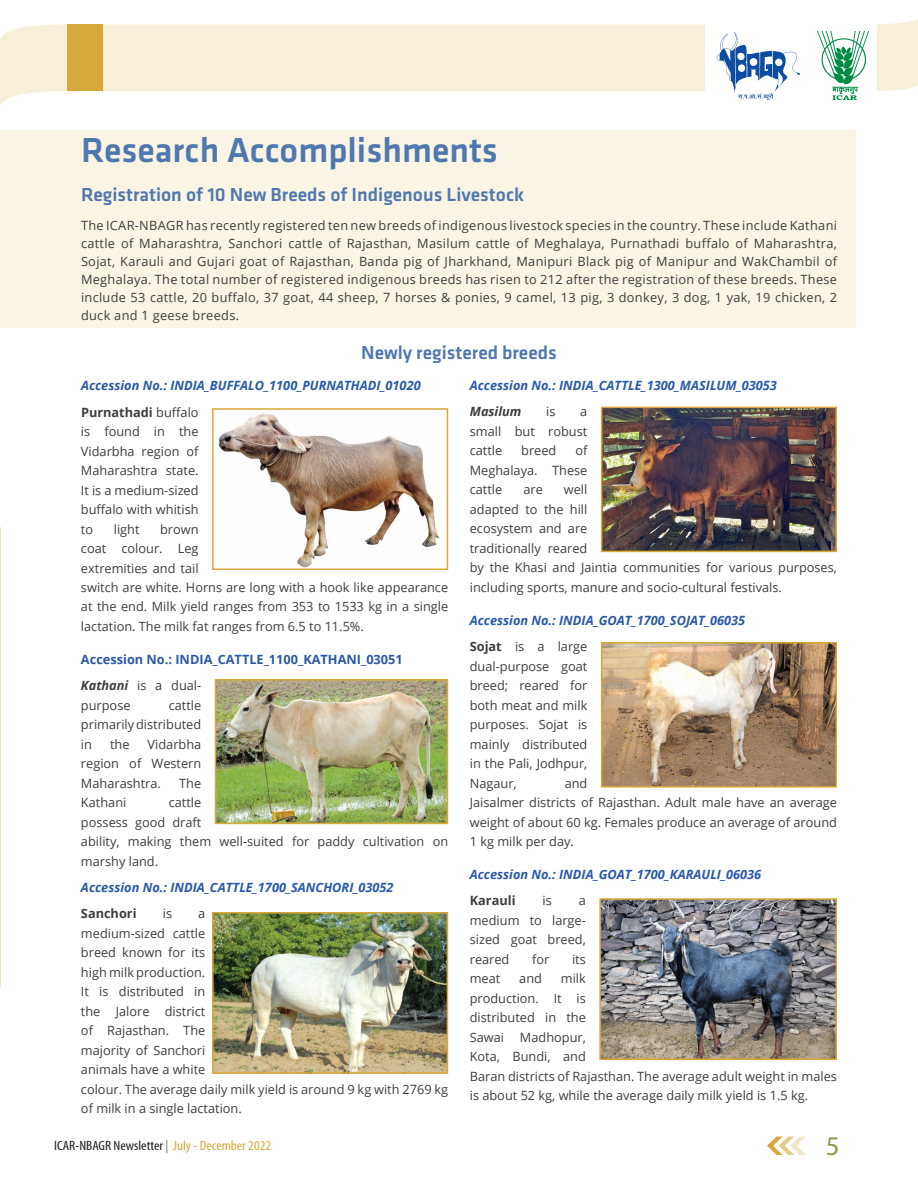
<style>
.page{position:relative;width:918px;height:1188px;background:#fff}
.page>*{position:absolute;margin:0;border:0;box-sizing:border-box;transform-origin:0 0}
.t1{font:500 36px "Klavika";color:#5078af}
.t2{font:27px "Myriad Pro";color:#91994b}
.t3{font:500 19.5px "Klavika";color:#5078af}
.t4{font:condensed 13.5px "Myriad Pro";color:#231f20;scale:1.1 1}
.t5{font:12.75px/19.5px "Open Sans";color:#3e3e3f;text-align:justify}
.t6{font:italic 700 12.75px/26.2px "Open Sans";color:#2959a8}
.t7{font:700 12.75px/26.2px "Open Sans";color:#2959a8}
.t8{font:700 12.75px "Open Sans";color:#3e3e3f}
.t9{font:italic 700 12.75px "Open Sans";color:#3e3e3f}
.s1{font-style:normal;color:#3e3e3f}
.s2{font-weight:400;font-style:normal;color:#3e3e3f}
.s3{font-style:italic;color:#3e3e3f}
.s4{font-weight:400;color:#3e3e3f}
.s5{color:#808285}
.s6{color:#d7a83c}
</style>
<div class="page">
<svg style="left:0;top:19px;width:918px;height:87px;fill:#f8efda"></svg>
<div style="left:705px;top:14px;width:172px;height:89px;background:#fff"></div>
<div style="left:68px;top:24px;width:35px;height:67px;background:#d7a83c"></div>
<img style="left:818px;top:31px;width:51px;height:69px">
<svg style="left:767px;top:1137px;width:39px;height:18px"></svg>
<img style="left:716px;top:32px;width:84px;height:61px">
<svg style="left:738px;top:93px;width:35px;height:7px"></svg>
<div style="left:0;top:130px;width:856px;height:198px;background:#faf4e4"></div>
<hr style="left:0;top:527px;width:1px;height:460px;background:#f3e6c5">
<img style="left:218px;top:413px;width:221px;height:154px">
<div style="left:212px;top:408px;width:236px;height:162px;border:2px solid #d7a83c"></div>
<img style="left:604px;top:645px;width:230px;height:140px">
<div style="left:601px;top:642px;width:236px;height:146px;border:2px solid #d7a83c"></div>
<img style="left:604px;top:410px;width:230px;height:139px">
<div style="left:601px;top:407px;width:236px;height:145px;border:2px solid #d7a83c"></div>
<img style="left:602px;top:901px;width:232px;height:156px">
<div style="left:599px;top:898px;width:238px;height:162px;border:2px solid #d7a83c"></div>
<img style="left:218px;top:682px;width:227px;height:139px">
<div style="left:215px;top:679px;width:233px;height:145px;border:2px solid #d7a83c"></div>
<img style="left:215px;top:915px;width:230px;height:156px">
<div style="left:212px;top:912px;width:236px;height:162px;border:2px solid #d7a83c"></div>
<h1 class="t1" style="left:81px;top:130px;width:418px">Research Accomplishments</h1>
<h3 class="t3" style="left:81px;top:184px;width:445px">Registration of 10 New Breeds of Indigenous Livestock</h3>
<p class="t5" style="left:81px;top:216px;width:758px;line-height:18px">The ICAR-NBAGR has recently registered ten new breeds of indigenous livestock species in the country. These include Kathani cattle of Maharashtra, Sanchori cattle of Rajasthan, Masilum cattle of Meghalaya, Purnathadi buffalo of Maharashtra, Sojat, Karauli and Gujari goat of Rajasthan, Banda pig of Jharkhand, Manipuri Black pig of Manipur and WakChambil of Meghalaya. The total number of registered indigenous breeds has risen to 212 after the registration of these breeds. These include 53 cattle, 20 buffalo, 37 goat, 44 sheep, 7 horses &amp; ponies, 9 camel, 13 pig, 3 donkey, 3 dog, 1 yak, 19 chicken, 2 duck and 1 geese breeds.</p>
<h3 class="t3" style="left:361px;top:342px;width:197px">Newly registered breeds</h3>
<p class="t6" style="left:81px;top:372px;width:341px">Accession No.: INDIA_BUFFALO_1100_PURNATHADI_01020<br><span class="s1">Purnathadi</span> <span class="s2">buffalo</span></p>
<p class="t5" style="left:81px;top:421px;width:119px">is found in the Vidarbha region of Maharashtra state.<br>It is a medium-sized buffalo with whitish to</p>
<p class="t6" style="left:470px;top:372px;width:309px">Accession No.: INDIA_CATTLE_1300_MASILUM_03053</p>
<p class="t9" style="left:470px;top:403px;width:53px">Masilum</p>
<p class="t5" style="left:546px;top:402px;width:11px">is</p>
<p class="t5" style="left:470px;top:402px;width:119px;text-indent:111px">a small but robust cattle</p>
<p class="t5" style="left:470px;top:441px;width:119px;text-indent:106px">of Meghalaya. These cattle</p>
<p class="t5" style="left:521px;top:441px;width:37px">breed</p>
<p class="t5" style="left:470px;top:480px;width:369px;text-align:left;text-indent:94px">well<br>adapted to the hill<br>ecosystem and are<br>traditionally reared<br>by the Khasi and Jaintia communities for various purposes, including sports, manure and socio-cultural festivals.</p>
<p class="t6" style="left:470px;top:607px;width:277px">Accession No.: INDIA_GOAT_1700_SOJAT_06035<br><span class="s1">Sojat</span> <span class="s2">is a large</span></p>
<p class="t5" style="left:470px;top:656px;width:119px">dual-purpose goat breed; reared for both meat and milk purposes. Sojat is mainly distributed in the Pali, Jodhpur, Nagaur,</p>
<p class="t5" style="left:523px;top:480px;width:21px">are</p>
<p class="t5" style="left:81px;top:519px;width:369px;text-align:left;text-indent:79px">brown<br>coat colour. Leg<br>extremities and tail<br>switch are white. Horns are long with a hook like appearance at the end. Milk yield ranges from 353 to 1533 kg in a single lactation. The milk fat ranges from 6.5 to 11.5%.</p>
<p class="t7" style="left:81px;top:646px;width:323px">Accession No.: INDIA_CATTLE_1100_KATHANI_03051<br><span class="s3">Kathani</span> <span class="s4">is a dual-</span></p>
<p class="t5" style="left:81px;top:695px;width:51px">purpose</p>
<p class="t5" style="left:114px;top:519px;width:27px">light</p>
<p class="t5" style="left:81px;top:695px;width:122px;text-indent:88px">cattle primarily distributed in</p>
<p class="t5" style="left:81px;top:734px;width:122px;text-indent:67px">Vidarbha region of Western Maharashtra.</p>
<p class="t5" style="left:110px;top:734px;width:21px">the</p>
<p class="t5" style="left:470px;top:773px;width:369px;text-align:left;text-indent:95px">and<br>Jaisalmer districts of Rajasthan. Adult male have an average weight of about 60 kg. Females produce an average of around 1 kg milk per day.</p>
<p class="t6" style="left:470px;top:861px;width:293px">Accession No.: INDIA_GOAT_1700_KARAULI_06036</p>
<p class="t8" style="left:470px;top:892px;width:47px">Karauli</p>
<p class="t5" style="left:543px;top:891px;width:11px">is</p>
<p class="t5" style="left:179px;top:773px;width:24px">The</p>
<p class="t5" style="left:81px;top:793px;width:369px;text-align:left;text-indent:88px">cattle<br>possess good draft<br>ability, making them well-suited for paddy cultivation on marshy land.</p>
<p class="t6" style="left:81px;top:874px;width:314px">Accession No.: INDIA_CATTLE_1700_SANCHORI_03052</p>
<p class="t8" style="left:81px;top:905px;width:57px">Sanchori</p>
<p class="t5" style="left:163px;top:903px;width:11px">is</p>
<p class="t5" style="left:81px;top:793px;width:47px">Kathani</p>
<p class="t5" style="left:470px;top:891px;width:118px;text-indent:109px">a medium to large&shy;sized goat breed, reared</p>
<p class="t5" style="left:81px;top:903px;width:369px;text-align:left;text-indent:117px">a<br>medium-sized cattle<br>breed known for its<br>high milk production.<br>It is distributed in<br>the Jalore district<br>of Rajasthan. The<br>majority of Sanchori<br>animals have a white<br>colour. The average daily milk yield is around 9 kg with 2769 kg of milk in a single lactation.</p>
<p class="t5" style="left:532px;top:949px;width:19px">for</p>
<p class="t5" style="left:572px;top:949px;width:15px">its</p>
<p class="t5" style="left:470px;top:969px;width:369px;text-align:left;text-indent:91px">milk<br>production. It is<br>distributed in the<br>Sawai Madhopur,<br>Kota, Bundi, and<br>Baran districts of Rajasthan. The average adult weight in males is about 52 kg, while the average daily milk yield is 1.5 kg.</p>
<p class="t5" style="left:470px;top:969px;width:32px">meat</p>
<p class="t5" style="left:519px;top:969px;width:24px">and</p>
<p class="t4" style="left:54px;top:1137px;width:199px">ICAR-NBAGR Newsletter <span class="s5">|</span> <span class="s6">July - December 2022</span></p>
<h2 class="t2" style="left:826px;top:1129px;width:15px">5</h2>
</div>
